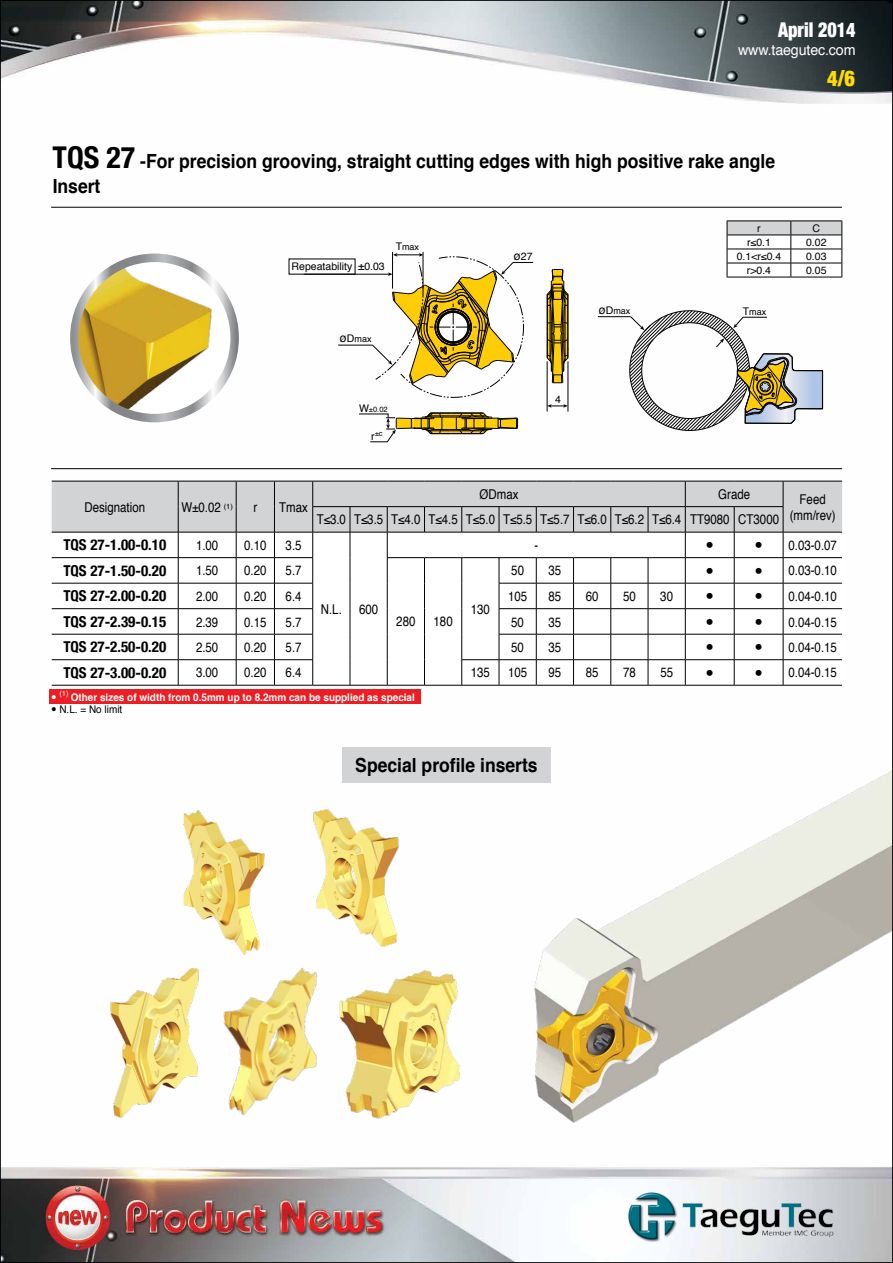
<style>
.page{position:relative;width:893px;height:1263px;background:#fff}
.page>*{position:absolute;margin:0;border:0;box-sizing:border-box;transform-origin:0 0}
.t1{font:900 condensed 21.9px "Helvetica Neue";color:#fd0;scale:.93 1}
.t2{font:900 condensed 20.4px "Helvetica Neue";color:#fff;scale:.89 1}
.t3{font:700 19.5px/24.9px "Helvetica";color:#000;scale:.9 1}
.t4{font:700 condensed 15px "Helvetica Neue";color:#000}
.t5{font:14.55px "Helvetica";letter-spacing:-.01em;color:#fff}
.t6{font:13.5px/16.2px "Helvetica";color:#000;text-align:center;scale:.85 1}
.t7{font:700 10.5px/12.6px "Helvetica";color:#fff;scale:.95 1}
.t8{font:10.5px "Helvetica";color:#000}
.t9{font:9px "Helvetica";color:#000}
.t10{font:7.5px "Helvetica";color:#000}
.s1{font-family:"Helvetica Neue";font-stretch:condensed;font-size:30px}
.s2{font-size:10.5px}
.s3{font-size:12px}
.s4{font-weight:400;color:#000}
</style>
<div class="page">
<img style="left:2px;top:2px;width:889px;height:1259px">
<img style="left:622px;top:1186px;width:219px;height:60px">
<hr style="left:392px;top:252px;width:1px;height:37px;background:#010101">
<hr style="left:423px;top:252px;width:1px;height:37px;background:#010101">
<hr style="left:304px;top:274px;width:85px;height:1px;background:#010101">
<hr style="left:547px;top:361px;width:1px;height:51px;background:#010101">
<hr style="left:568px;top:361px;width:1px;height:51px;background:#010101">
<svg style="left:547px;top:269px;width:22px;height:114px"></svg>
<hr style="left:598px;top:316px;width:33px;height:1px;background:#010101">
<hr style="left:338px;top:345px;width:35px;height:1px;background:#010101">
<svg style="left:372px;top:253px;width:161px;height:145px"></svg>
<svg style="left:547px;top:404px;width:21px;height:4px"></svg>
<svg style="left:359px;top:412px;width:159px;height:30px"></svg>
<hr style="left:313px;top:685px;width:37px;height:1px;background:#000">
<hr style="left:350px;top:685px;width:37px;height:1px;background:#000">
<hr style="left:387px;top:685px;width:37px;height:1px;background:#000">
<hr style="left:424px;top:685px;width:38px;height:1px;background:#000">
<hr style="left:52px;top:685px;width:126px;height:1px;background:#000">
<hr style="left:178px;top:685px;width:58px;height:1px;background:#000">
<hr style="left:236px;top:685px;width:38px;height:1px;background:#000">
<hr style="left:274px;top:685px;width:39px;height:1px;background:#000">
<hr style="left:462px;top:685px;width:37px;height:1px;background:#000">
<hr style="left:499px;top:685px;width:37px;height:1px;background:#000">
<hr style="left:536px;top:685px;width:37px;height:1px;background:#000">
<hr style="left:573px;top:685px;width:38px;height:1px;background:#000">
<hr style="left:611px;top:685px;width:37px;height:1px;background:#000">
<hr style="left:648px;top:685px;width:37px;height:1px;background:#000">
<hr style="left:685px;top:685px;width:49px;height:1px;background:#000">
<hr style="left:734px;top:685px;width:49px;height:1px;background:#000">
<hr style="left:783px;top:685px;width:59px;height:1px;background:#000">
<hr style="left:51px;top:207px;width:791px;height:1px;background:#000">
<hr style="left:51px;top:468px;width:791px;height:1px;background:#000">
<img style="left:74px;top:258px;width:161px;height:160px;border-radius:80px">
<div style="left:70px;top:254px;width:169px;height:168px;border:9px solid #fff;border-radius:50%"></div>
<svg style="left:629px;top:221px;width:213px;height:210px"></svg>
<div style="left:342px;top:747px;width:209px;height:36px;background:#d1d3d4"></div>
<img style="left:522px;top:762px;width:369px;height:373px">
<img style="left:200px;top:953px;width:136px;height:176px">
<img style="left:172px;top:804px;width:103px;height:154px">
<img style="left:309px;top:806px;width:93px;height:144px">
<img style="left:98px;top:959px;width:114px;height:165px">
<img style="left:325px;top:963px;width:146px;height:166px">
<div style="left:50px;top:689px;width:371px;height:15px;background:#ed1d24"></div>
<svg style="left:52px;top:481px;width:790px;height:204px"></svg>
<svg style="left:52px;top:707px;width:4px;height:5px"></svg>
<h2 class="t2" style="left:778px;top:18px;width:88px">April 2014</h2>
<p class="t5" style="left:738px;top:39px;width:119px">www.taegutec.com</p>
<h1 class="t1" style="left:827px;top:65px;width:31px">4/6</h1>
<h3 class="t3" style="left:53px;top:149px;width:804px"><span class="s1">TQS 27</span> -For precision grooving, straight cutting edges with high positive rake angle<br>Insert</h3>
<p class="t8" style="left:757px;top:220px;width:5px">r</p>
<p class="t8" style="left:812px;top:220px;width:9px">C</p>
<p class="t8" style="left:747px;top:234px;width:25px">r≤0.1</p>
<p class="t8" style="left:806px;top:234px;width:22px">0.02</p>
<p class="t8" style="left:737px;top:248px;width:46px">0.1&lt;r≤0.4</p>
<p class="t8" style="left:806px;top:248px;width:22px">0.03</p>
<p class="t8" style="left:747px;top:262px;width:26px">r&gt;0.4</p>
<p class="t8" style="left:806px;top:262px;width:22px">0.05</p>
<p class="t9" style="left:396px;top:240px;width:25px"><span class="s2">T</span>max</p>
<p class="t8" style="left:513px;top:249px;width:21px"><span class="s3">ø</span>27</p>
<p class="t8" style="left:292px;top:258px;width:62px">Repeatability</p>
<p class="t8" style="left:358px;top:258px;width:29px"><span class="s3">±</span>0.03</p>
<p class="t9" style="left:340px;top:332px;width:33px"><span class="s3">ø</span><span class="s2">D</span>max</p>
<p class="t9" style="left:598px;top:304px;width:33px"><span class="s3">ø</span><span class="s2">D</span>max</p>
<p class="t9" style="left:743px;top:305px;width:25px"><span class="s2">T</span>max</p>
<p class="t10" style="left:359px;top:403px;width:30px"><span class="s2">W</span>±0.02</p>
<p class="t10" style="left:371px;top:428px;width:13px"><span class="s2">r</span>±c</p>
<p class="t8" style="left:555px;top:391px;width:7px">4</p>
<p class="t6" style="left:85px;top:499px;width:73px">Designation</p>
<p class="t6" style="left:181px;top:499px;width:62px">W±0.02 <sup>(1)</sup></p>
<p class="t6" style="left:253px;top:499px;width:6px">r</p>
<p class="t6" style="left:279px;top:499px;width:35px">Tmax</p>
<p class="t4" style="left:63px;top:536px;width:104px">TQS 27-1.00-0.10</p>
<p class="t6" style="left:196px;top:537px;width:28px">1.00</p>
<p class="t6" style="left:244px;top:537px;width:28px">0.10</p>
<p class="t6" style="left:286px;top:537px;width:20px">3.5</p>
<p class="t4" style="left:63px;top:561px;width:104px">TQS 27-1.50-0.20</p>
<p class="t6" style="left:196px;top:563px;width:28px">1.50</p>
<p class="t6" style="left:244px;top:563px;width:28px">0.20</p>
<p class="t6" style="left:286px;top:563px;width:20px">5.7</p>
<p class="t6" style="left:480px;top:487px;width:47px">ØDmax</p>
<p class="t6" style="left:718px;top:487px;width:39px">Grade</p>
<p class="t6" style="left:790px;top:491px;width:55px">Feed (mm/rev)</p>
<p class="t6" style="left:317px;top:512px;width:545px">T≤3.0 T≤3.5 T≤4.0 T≤4.5 T≤5.0 T≤5.5 T≤5.7 T≤6.0 T≤6.2 T≤6.4 TT9080 CT3000</p>
<p class="t6" style="left:534px;top:537px;width:6px">-</p>
<p class="t6" style="left:788px;top:537px;width:59px">0.03-0.07</p>
<p class="t6" style="left:511px;top:563px;width:17px">50</p>
<p class="t6" style="left:549px;top:563px;width:17px">35</p>
<p class="t6" style="left:788px;top:563px;width:59px">0.03-0.10</p>
<p class="t4" style="left:63px;top:587px;width:104px">TQS 27-2.00-0.20</p>
<p class="t6" style="left:196px;top:588px;width:28px">2.00</p>
<p class="t6" style="left:244px;top:588px;width:28px">0.20</p>
<p class="t6" style="left:286px;top:588px;width:20px">6.4</p>
<p class="t6" style="left:508px;top:588px;width:24px">105</p>
<p class="t6" style="left:548px;top:588px;width:17px">85</p>
<p class="t6" style="left:586px;top:588px;width:17px">60</p>
<p class="t6" style="left:623px;top:588px;width:17px">50</p>
<p class="t6" style="left:660px;top:588px;width:17px">30</p>
<p class="t6" style="left:788px;top:588px;width:59px">0.04-0.10</p>
<p class="t4" style="left:63px;top:612px;width:104px">TQS 27-2.39-0.15</p>
<p class="t6" style="left:196px;top:614px;width:28px">2.39</p>
<p class="t6" style="left:244px;top:614px;width:28px">0.15</p>
<p class="t6" style="left:286px;top:614px;width:20px">5.7</p>
<p class="t6" style="left:511px;top:614px;width:17px">50</p>
<p class="t6" style="left:548px;top:614px;width:17px">35</p>
<p class="t6" style="left:788px;top:614px;width:59px">0.04-0.15</p>
<p class="t4" style="left:63px;top:638px;width:104px">TQS 27-2.50-0.20</p>
<p class="t6" style="left:196px;top:640px;width:28px">2.50</p>
<p class="t6" style="left:244px;top:640px;width:28px">0.20</p>
<p class="t6" style="left:286px;top:640px;width:20px">5.7</p>
<p class="t6" style="left:511px;top:640px;width:17px">50</p>
<p class="t6" style="left:548px;top:640px;width:17px">35</p>
<p class="t6" style="left:788px;top:640px;width:59px">0.04-0.15</p>
<p class="t4" style="left:63px;top:663px;width:104px">TQS 27-3.00-0.20</p>
<p class="t6" style="left:196px;top:665px;width:28px">3.00</p>
<p class="t6" style="left:244px;top:665px;width:28px">0.20</p>
<p class="t6" style="left:286px;top:665px;width:20px">6.4</p>
<p class="t6" style="left:471px;top:665px;width:24px">135</p>
<p class="t6" style="left:508px;top:665px;width:24px">105</p>
<p class="t6" style="left:548px;top:665px;width:17px">95</p>
<p class="t6" style="left:586px;top:665px;width:17px">85</p>
<p class="t6" style="left:623px;top:665px;width:17px">78</p>
<p class="t6" style="left:660px;top:665px;width:17px">55</p>
<p class="t6" style="left:788px;top:665px;width:59px">0.04-0.15</p>
<p class="t6" style="left:321px;top:601px;width:26px">N.L.</p>
<p class="t6" style="left:359px;top:601px;width:24px">600</p>
<p class="t6" style="left:471px;top:601px;width:24px">130</p>
<p class="t6" style="left:396px;top:614px;width:24px">280</p>
<p class="t6" style="left:434px;top:614px;width:24px">180</p>
<p class="t7" style="left:59px;top:691px;width:376px"><sup>(1)</sup> Other sizes of width from 0.5mm up to 8.2mm can be supplied as special<br><span class="s4">N.L. = No limit</span></p>
<h3 class="t3" style="left:355px;top:753px;width:204px">Special profile inserts</h3>
</div>
